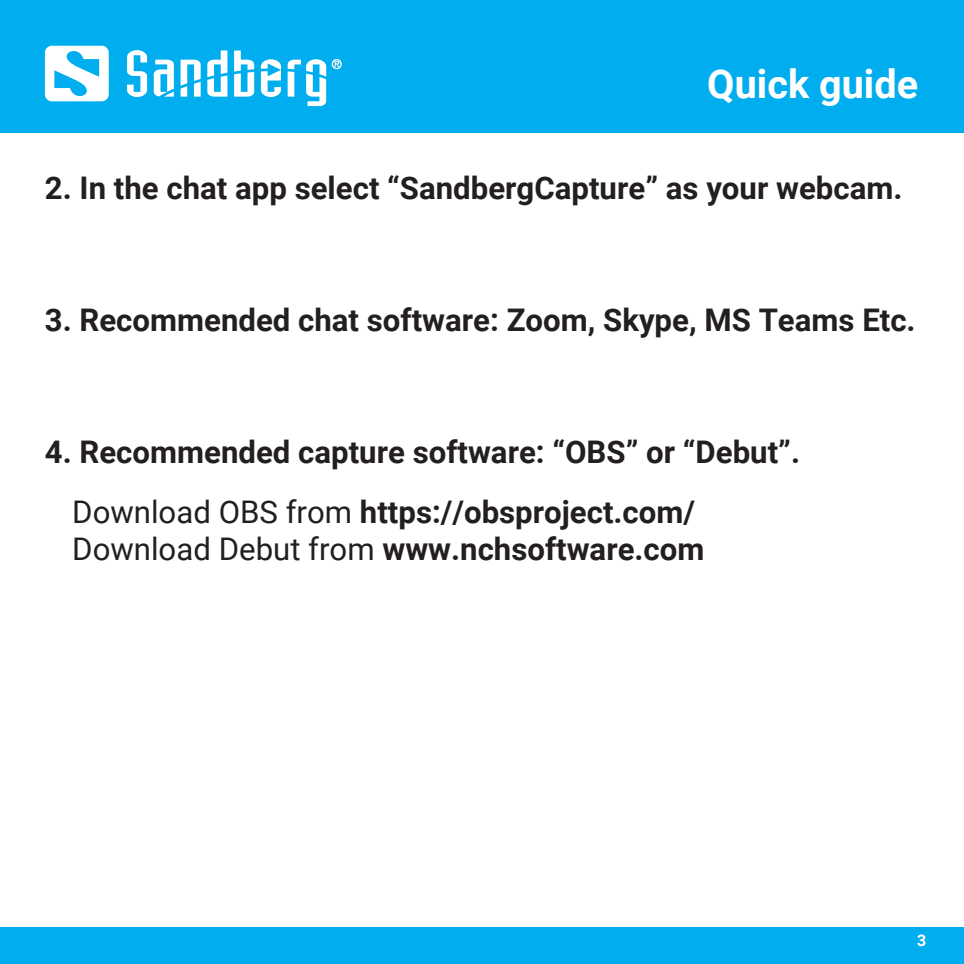
<style>
.page{position:relative;width:964px;height:964px;background:#fff}
.page>*{position:absolute;margin:0;border:0;box-sizing:border-box;transform-origin:0 0}
.t1{font:700 39.6px "Roboto";color:#fff}
.t2{font:700 31.2px/60px "Roboto";color:#231f20}
.t3{font:700 16px "Roboto";color:#fff}
.s1{font-weight:400}
</style>
<div class="page">
<div style="left:0;top:0;width:964px;height:133px;background:#00aeef"></div>
<svg style="left:127px;top:50px;width:20px;height:47px"></svg>
<svg style="left:154px;top:60px;width:20px;height:37px"></svg>
<svg style="left:181px;top:60px;width:20px;height:37px"></svg>
<svg style="left:207px;top:50px;width:20px;height:47px"></svg>
<svg style="left:234px;top:50px;width:20px;height:47px"></svg>
<svg style="left:288px;top:59px;width:38px;height:47px"></svg>
<svg style="left:261px;top:59px;width:20px;height:38px"></svg>
<svg style="left:45px;top:46px;width:64px;height:55px"></svg>
<svg style="left:332px;top:59px;width:10px;height:10px"></svg>
<div style="left:0;top:928px;width:964px;height:36px;background:#00aeef"></div>
<p class="t1" style="left:707px;top:57px;width:212px">Quick guide</p>
<p class="t2" style="left:45px;top:156px;width:859px">2. In the chat app select “SandbergCapture” as your webcam.</p>
<p class="t2" style="left:45px;top:289px;width:872px">3. Recommended chat software: Zoom, Skype, MS Teams Etc.</p>
<p class="t2" style="left:72px;top:420px;width:729px;text-indent:-27px">4. Recommended capture software: “OBS” or “Debut”.<br><span class="s1">Download OBS from</span> https://obsproject.com/</p>
<p class="t2" style="left:72px;top:518px;width:634px"><span class="s1">Download Debut from</span> www.nchsoftware.com</p>
<p class="t3" style="left:917px;top:929px;width:11px">3</p>
</div>
